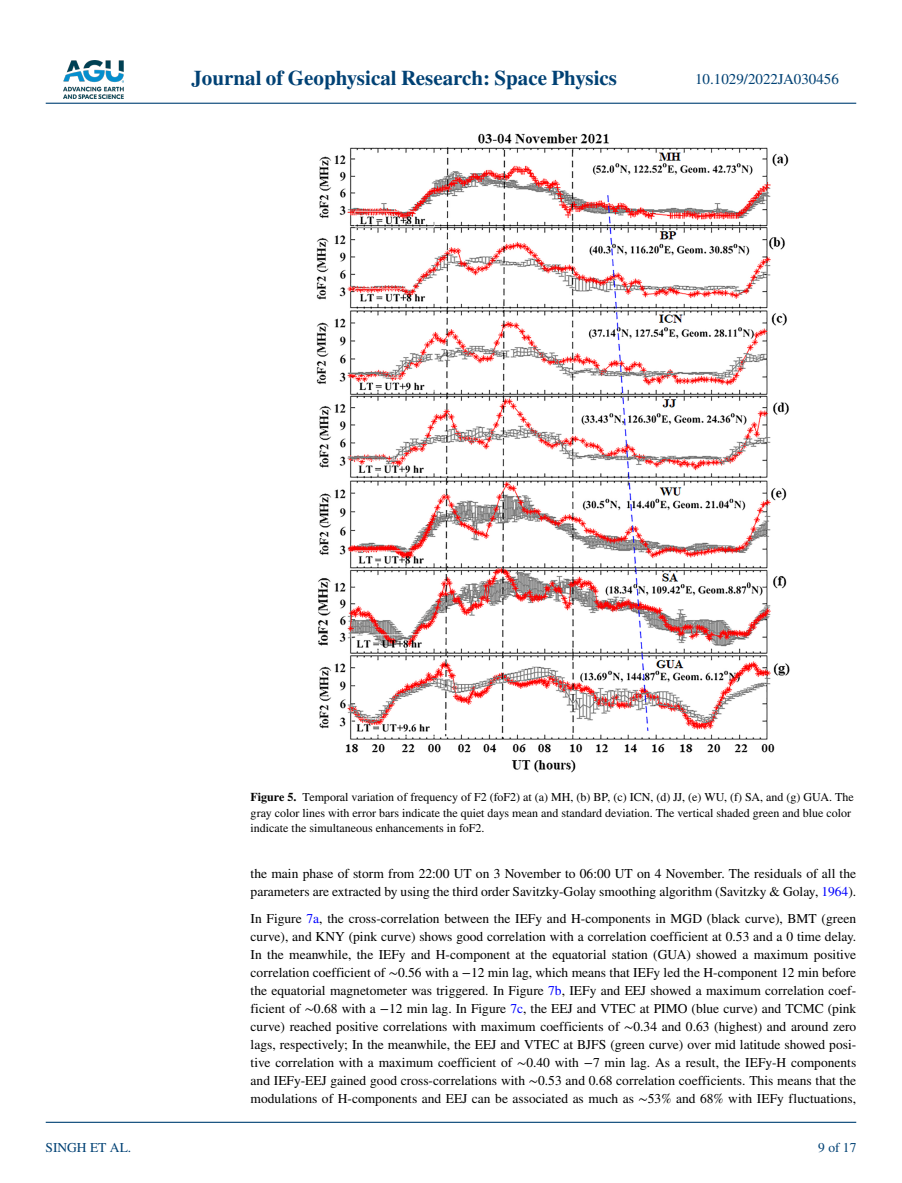
<style>
.page{position:relative;width:902px;height:1183px;background:#fff}
.page>*{position:absolute;margin:0;border:0;box-sizing:border-box;transform-origin:0 0}
.t1{font:700 21px "STIX";color:#004174}
.t2{font:15px "STIX";color:#004174}
.t3{font:13.5px/18px "STIX";color:#000}
.t4{font:13.5px "STIX";color:#004174}
.t5{font:12px/15px "STIX";color:#000}
.s1{font-weight:700}
.s2{color:#00f}
</style>
<div class="page">
<img style="left:63px;top:60px;width:60px;height:39px">
<hr style="left:46px;top:103px;width:810px;height:1px;background:#004174">
<hr style="left:46px;top:1121px;width:810px;height:1px;background:#004174">
<img style="left:316px;top:134px;width:474px;height:638px">
<h1 class="t1" style="left:191px;top:66px;width:427px">Journal of Geophysical Research: Space Physics</h1>
<p class="t2" style="left:695px;top:69px;width:145px">10.1029/2022JA030456</p>
<p class="t4" style="left:45px;top:1138px;width:87px">SINGH ET AL.</p>
<p class="t5" style="left:250px;top:790px;width:604px"><span class="s1">Figure 5.</span> Temporal variation of frequency of F2 (foF2) at (a) MH, (b) BP, (c) ICN, (d) JJ, (e) WU, (f) SA, and (g) GUA. The gray color lines with error bars indicate the quiet days mean and standard deviation. The vertical shaded green and blue color indicate the simultaneous enhancements in foF2.</p>
<p class="t3" style="left:250px;top:864px;width:607px">the main phase of storm from 22:00 UT on 3 November to 06:00 UT on 4 November. The residuals of all the parameters are extracted by using the third order Savitzky-Golay smoothing algorithm (Savitzky &amp; Golay, <span class="s2">1964</span>).</p>
<p class="t3" style="left:250px;top:909px;width:607px;text-align:justify">In Figure <span class="s2">7a</span>, the cross-correlation between the IEFy and H-components in MGD (black curve), BMT (green curve), and KNY (pink curve) shows good correlation with a correlation coefficient at 0.53 and a 0 time delay.<br>In the meanwhile, the IEFy and H-component at the equatorial station (GUA) showed a maximum positive correlation coefficient of ∼0.56 with a −12 min lag, which means that IEFy led the H-component 12 min before the equatorial magnetometer was triggered. In Figure <span class="s2">7b</span>, IEFy and EEJ showed a maximum correlation coef&shy;ficient of ∼0.68 with a −12 min lag. In Figure <span class="s2">7c</span>, the EEJ and VTEC at PIMO (blue curve) and TCMC (pink curve) reached positive correlations with maximum coefficients of ∼0.34 and 0.63 (highest) and around zero lags, respectively; In the meanwhile, the EEJ and VTEC at BJFS (green curve) over mid latitude showed posi&shy;tive correlation with a maximum coefficient of ∼0.40 with −7 min lag. As a result, the IEFy-H components and IEFy-EEJ gained good cross-correlations with ∼0.53 and 0.68 correlation coefficients. This means that the modulations of H-components and EEJ can be associated as much as ∼53% and 68% with IEFy fluctuations,</p>
<p class="t4" style="left:818px;top:1138px;width:40px">9 of 17</p>
</div>
